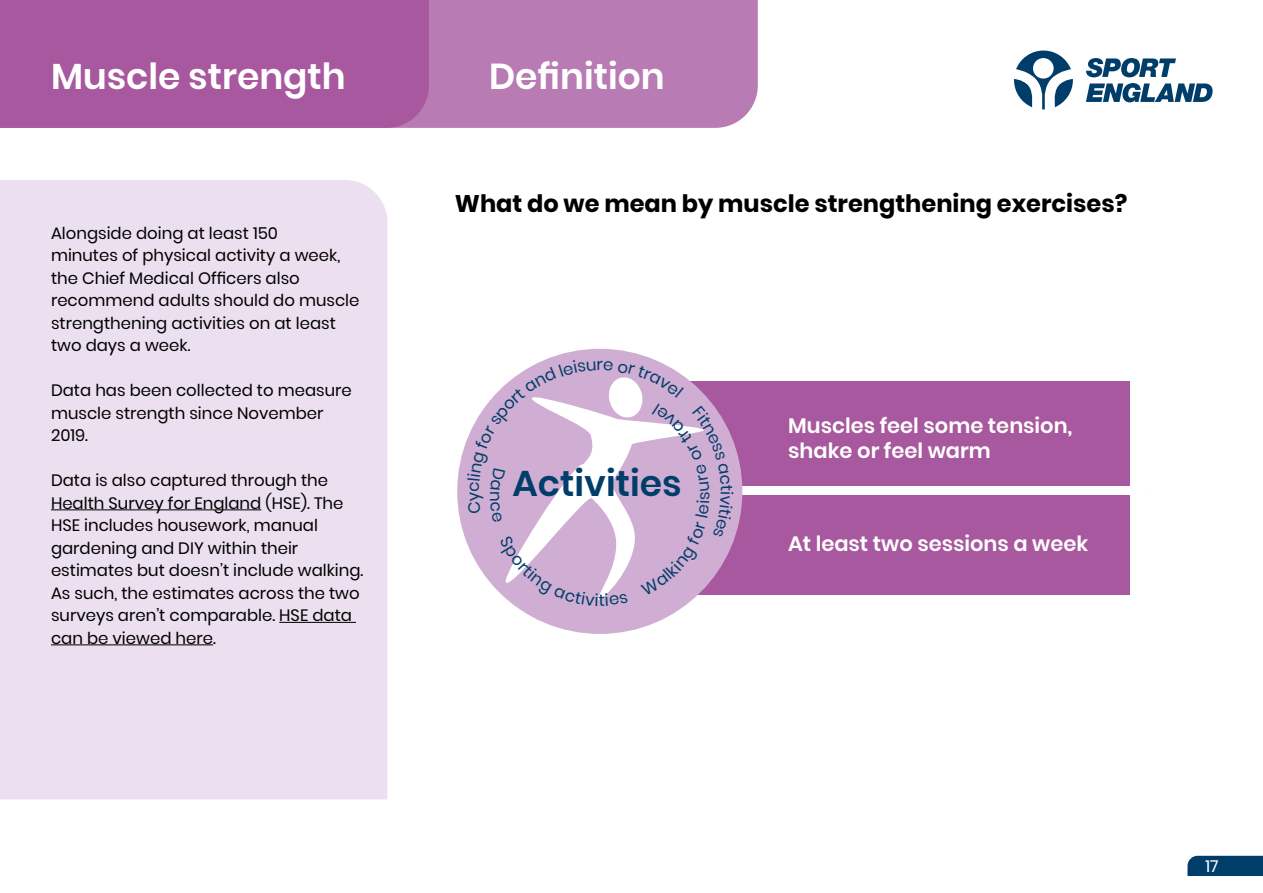
<style>
.page{position:relative;width:1263px;height:893px;background:#fff}
.page>*{position:absolute;margin:0;border:0;box-sizing:border-box;transform-origin:0 0}
.Heading_page_white__H3{font:600 36px "Poppins";color:#fff}
.t1{font:600 36px "Poppins";color:#003e69}
.Subheading_black__H4{font:700 24px "Poppins";color:#000}
.t2{font:600 21px/25.2px "Poppins";color:#fff}
.Body_copy__P{font:16.5px/22.5px "Poppins";color:#000}
.t3{font:16.5px "Poppins";color:#003e69}
.t4{font:16.5px "Poppins";color:#fff}
</style>
<div class="page">
<div style="left:1187px;top:856px;width:76px;height:20px;background:#003e69"></div>
<div style="left:429px;top:0;width:329px;height:128px;background:#b87bb3"></div>
<div style="left:0;top:0;width:429px;height:128px;background:#a8589e"></div>
<div style="left:0;top:180px;width:387px;height:619px;background:#ecdfef"></div>
<hr style="left:51px;top:509px;width:210px;height:1px;background:#000">
<hr style="left:279px;top:622px;width:77px;height:1px;background:#000">
<hr style="left:51px;top:644px;width:162px;height:1px;background:#000">
<svg style="left:1086px;top:58px;width:90px;height:19px"></svg>
<svg style="left:1086px;top:83px;width:127px;height:19px"></svg>
<svg style="left:1014px;top:51px;width:59px;height:58px"></svg>
<div style="left:605px;top:381px;width:525px;height:213px;background:#a8589e"></div>
<div style="left:677px;top:486px;width:467px;height:9px;background:#fff"></div>
<div style="left:457px;top:349px;width:285px;height:285px;background:#d0add2;border-radius:50%"></div>
<svg style="left:467px;top:360px;width:266px;height:246px"></svg>
<h3 class="Heading_page_white__H3" style="left:51px;top:55px;width:296px">Muscle strength</h3>
<h3 class="Heading_page_white__H3" style="left:489px;top:55px;width:177px">Definition</h3>
<p class="Body_copy__P" style="left:51px;top:222px;width:310px">Alongside doing at least 150<br>minutes of physical activity a week, the Chief Medical Officers also recommend adults should do muscle strengthening activities on at least two days a week.</p>
<p class="Body_copy__P" style="left:51px;top:379px;width:302px">Data has been collected to measure muscle strength since November<br>2019.</p>
<p class="Body_copy__P" style="left:51px;top:469px;width:314px">Data is also captured through the Health Survey for England (HSE). The HSE includes housework, manual gardening and DIY within their estimates but doesn’t include walking.<br>As such, the estimates across the two surveys aren’t comparable. HSE data can be viewed here.</p>
<h4 class="Subheading_black__H4" style="left:455px;top:190px;width:674px">What do we mean by muscle strengthening exercises?</h4>
<p class="t3" style="left:597px;top:355px;width:8px">r</p>
<p class="t1" style="left:513px;top:463px;width:170px">Activities</p>
<p class="t3" style="left:505px;top:491px;width:12px;rotate:90deg">n</p>
<p class="t3" style="left:694px;top:500px;width:10px;rotate:-90deg">s</p>
<p class="t2" style="left:788px;top:413px;width:285px">Muscles feel some tension, shake or feel warm</p>
<p class="t2" style="left:788px;top:531px;width:302px">At least two sessions a week</p>
<p class="t4" style="left:1205px;top:857px;width:15px">17</p>
</div>
